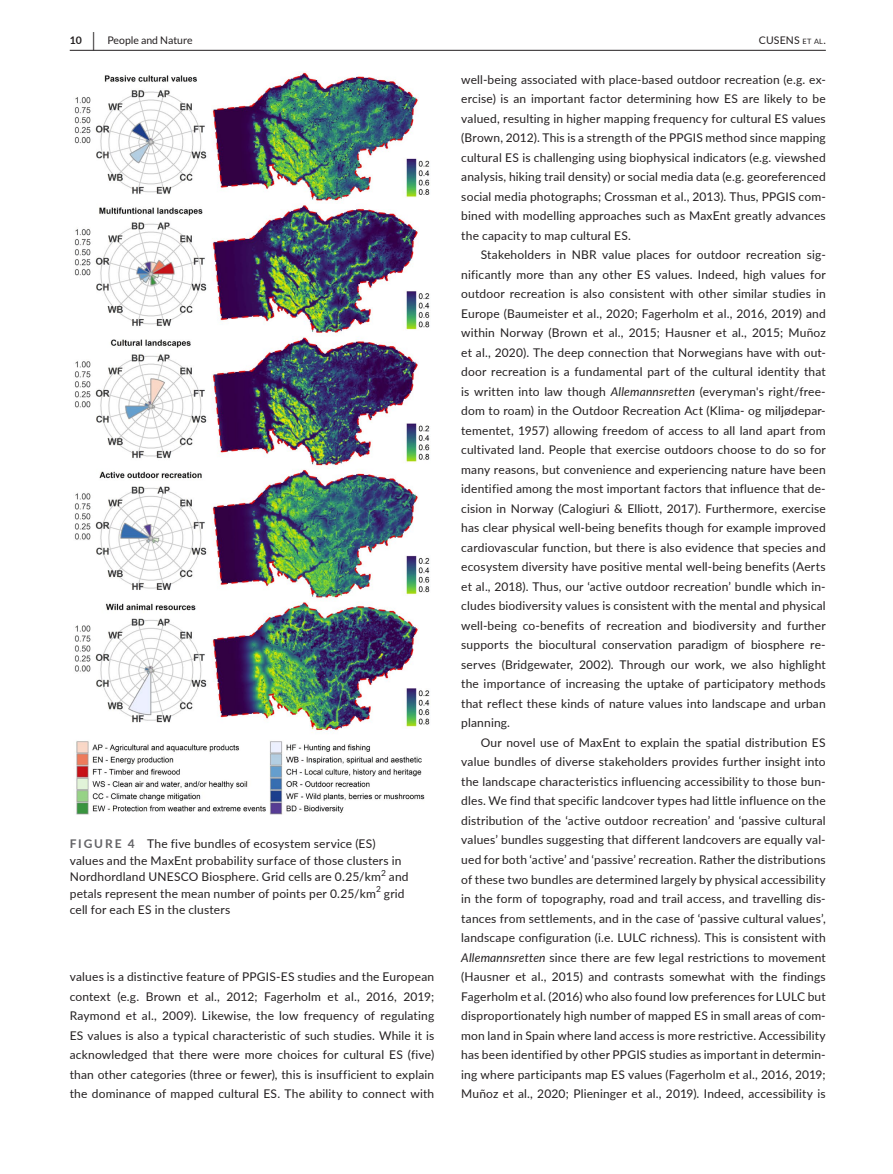
<style>
.page{position:relative;width:893px;height:1174px;background:#fff}
.page>*{position:absolute;margin:0;border:0;box-sizing:border-box;transform-origin:0 0}
.t1{font:12px/19.5px "Lato";letter-spacing:.015em;color:#231f20;text-align:justify}
.t2{font:10.5px "Lato";color:#231f20}
.t3{font:10.5px "Lato";letter-spacing:.015em;color:#231f20}
.t4{font:700 10.5px "Lato";color:#231f20}
.t5{font:8.4px "Lato";color:#231f20}
.s1{font-size:19.5px}
.s2{font-size:7.35px}
.s3{font-weight:700;color:#636366}
.s4{font-style:italic}
</style>
<div class="page">
<hr style="left:70px;top:50px;width:756px;height:1px;background:#231f20">
<img style="left:74px;top:72px;width:356px;height:743px">
<p class="t4" style="left:70px;top:33px;width:27px">10 <span class="s1">|</span></p>
<p class="t2" style="left:107px;top:35px;width:87px">People and Nature</p>
<p class="t3" style="left:759px;top:33px;width:68px">CUSENS <span class="s2">et al</span>.</p>
<p class="t1" style="left:70px;top:835px;width:333px;line-height:16.5px;text-align:left"><span class="s3">FIGURE 4</span> The five bundles of ecosystem service (ES) values and the MaxEnt probability surface of those clusters in<br>Nordhordland UNESCO Biosphere. Grid cells are 0.25/km</p>
<p class="t5" style="left:381px;top:866px;width:6px">2</p>
<p class="t1" style="left:389px;top:866px;width:21px">and</p>
<p class="t1" style="left:70px;top:883px;width:308px">petals represent the mean number of points per 0.25/km</p>
<p class="t5" style="left:376px;top:883px;width:6px">2</p>
<p class="t1" style="left:384px;top:883px;width:22px">grid</p>
<p class="t1" style="left:70px;top:899px;width:162px">cell for each ES in the clusters</p>
<p class="t1" style="left:70px;top:966px;width:366px">values is a distinctive feature of PPGIS-ES studies and the European context (e.g. Brown et al., 2012; Fagerholm et al., 2016, 2019; Raymond et al., 2009). Likewise, the low frequency of regulating ES values is also a typical characteristic of such studies. While it is acknowledged that there were more choices for cultural ES (five) than other categories (three or fewer), this is insufficient to explain the dominance of mapped cultural ES. The ability to connect with</p>
<p class="t1" style="left:461px;top:69px;width:366px">well-being associated with place-based outdoor recreation (e.g. ex&shy;ercise) is an important factor determining how ES are likely to be valued, resulting in higher mapping frequency for cultural ES values (Brown, 2012). This is a strength of the PPGIS method since mapping cultural ES is challenging using biophysical indicators (e.g. viewshed analysis, hiking trail density) or social media data (e.g. georeferenced social media photographs; Crossman et al., 2013). Thus, PPGIS com&shy;bined with modelling approaches such as MaxEnt greatly advances the capacity to map cultural ES.</p>
<p class="t1" style="left:461px;top:245px;width:366px;text-indent:20px">Stakeholders in NBR value places for outdoor recreation sig&shy;nificantly more than any other ES values. Indeed, high values for outdoor recreation is also consistent with other similar studies in Europe (Baumeister et al., 2020; Fagerholm et al., 2016, 2019) and within Norway (Brown et al., 2015; Hausner et al., 2015; Muñoz et al., 2020). The deep connection that Norwegians have with out&shy;door recreation is a fundamental part of the cultural identity that is written into law though <span class="s4">Allemannsretten</span> (everyman's right/free&shy;dom to roam) in the Outdoor Recreation Act (Klima- og miljødepar&shy;tementet, 1957) allowing freedom of access to all land apart from cultivated land. People that exercise outdoors choose to do so for many reasons, but convenience and experiencing nature have been identified among the most important factors that influence that de&shy;cision in Norway (Calogiuri &amp; Elliott, 2017). Furthermore, exercise has clear physical well-being benefits though for example improved cardiovascular function, but there is also evidence that species and ecosystem diversity have positive mental well-being benefits (Aerts et al., 2018). Thus, our ‘active outdoor recreation’ bundle which in&shy;cludes biodiversity values is consistent with the mental and physical well-being co-benefits of recreation and biodiversity and further supports the biocultural conservation paradigm of biosphere re&shy;serves (Bridgewater, 2002). Through our work, we also highlight the importance of increasing the uptake of participatory methods that reflect these kinds of nature values into landscape and urban planning.</p>
<p class="t1" style="left:461px;top:732px;width:366px;text-indent:20px">Our novel use of MaxEnt to explain the spatial distribution ES value bundles of diverse stakeholders provides further insight into the landscape characteristics influencing accessibility to those bun&shy;dles. We find that specific landcover types had little influence on the distribution of the ‘active outdoor recreation’ and ‘passive cultural values’ bundles suggesting that different landcovers are equally val&shy;ued for both ‘active’ and ‘passive’ recreation. Rather the distributions of these two bundles are determined largely by physical accessibility in the form of topography, road and trail access, and travelling dis&shy;tances from settlements, and in the case of ‘passive cultural values’, landscape configuration (i.e. LULC richness). This is consistent with <span class="s4">Allemannsretten</span> since there are few legal restrictions to movement (Hausner et al., 2015) and contrasts somewhat with the findings Fagerholm et al. (2016) who also found low preferences for LULC but disproportionately high number of mapped ES in small areas of com&shy;mon land in Spain where land access is more restrictive. Accessibility has been identified by other PPGIS studies as important in determin&shy;ing where participants map ES values (Fagerholm et al., 2016, 2019; Muñoz et al., 2020; Plieninger et al., 2019). Indeed, accessibility is</p>
</div>
